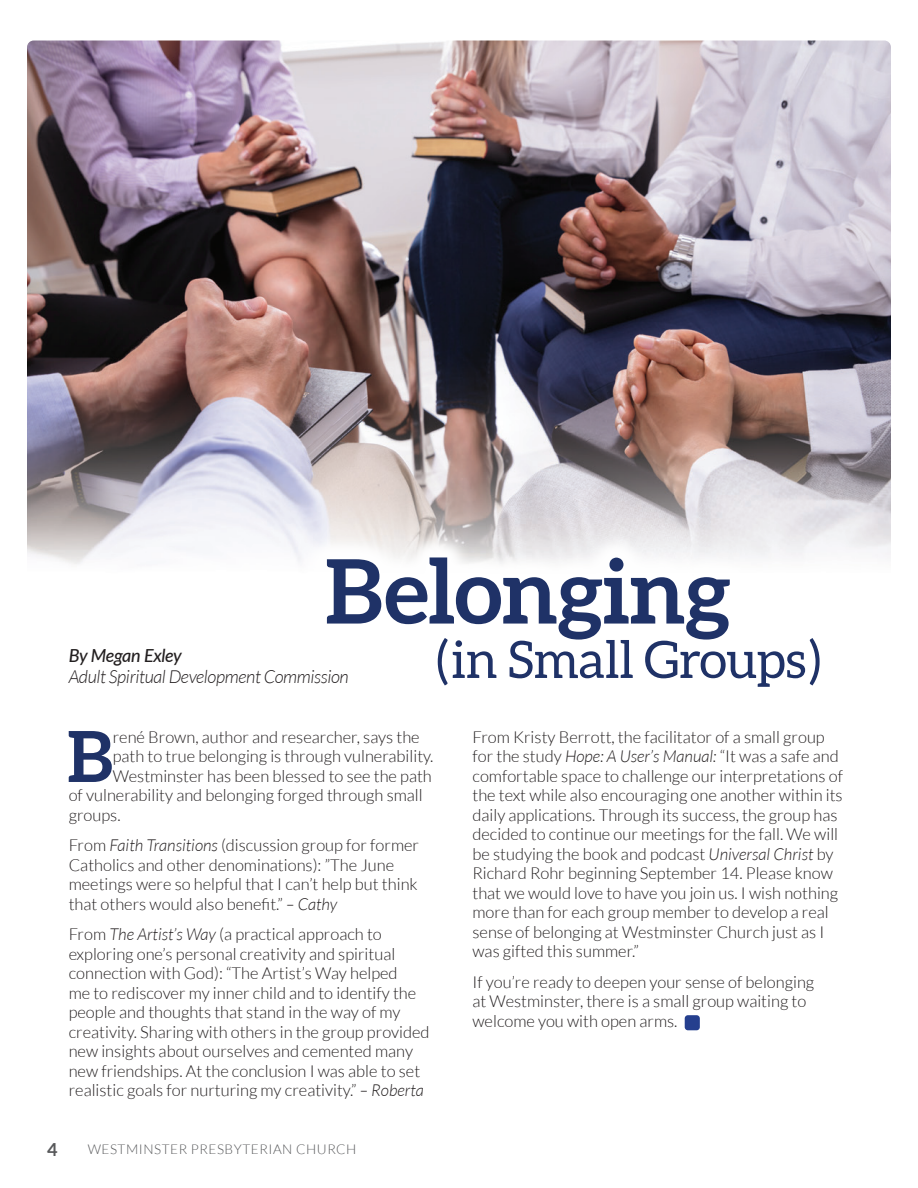
<style>
.page{position:relative;width:918px;height:1188px;background:#fff}
.page>*{position:absolute;margin:0;border:0;box-sizing:border-box;transform-origin:0 0}
.t1{font:700 88.95px "Aleo";letter-spacing:-.01em;color:#1f3267}
.t2{font:700 70.5px "Aleo";color:#1f3267}
.t3{font:51.6px "Aleo";letter-spacing:-.01em;color:#1f3267}
.t4{font:italic 300 18px "Lato";letter-spacing:-.02em;color:#231f20}
.t5{font:italic 500 18px "Lato";letter-spacing:-.02em;color:#231f20}
.t6{font:700 18px "Lato";color:#57585a}
.t7{font:300 16.5px/19.5px "Lato";color:#231f20}
.t8{font:300 13.5px "Lato";letter-spacing:.04em;color:#57585a}
.s1{font-style:italic}
</style>
<div class="page">
<img style="left:27px;top:40px;width:864px;height:524px">
<div style="left:685px;top:1015px;width:15px;height:15px;background:#253f8e;border-radius:3px"></div>
<div style="left:301px;top:531px;width:545px;height:181px;background:#fff"></div>
<p class="t1" style="left:325px;top:540px;width:407px">Belonging</p>
<p class="t3" style="left:436px;top:631px;width:386px">(in Small Groups)</p>
<p class="t5" style="left:69px;top:643px;width:115px">By Megan Exley</p>
<p class="t4" style="left:69px;top:667px;width:282px">Adult Spiritual Development Commission</p>
<p class="t2" style="left:67px;top:716px;width:47px">B</p>
<p class="t7" style="left:113px;top:727px;width:309px">rené Brown, author and researcher, says the</p>
<p class="t7" style="left:113px;top:747px;width:322px">path to true belonging is through vulnerability.</p>
<p class="t7" style="left:113px;top:766px;width:321px">Westminster has been blessed to see the path</p>
<p class="t7" style="left:69px;top:786px;width:356px">of vulnerability and belonging forged through small</p>
<p class="t7" style="left:69px;top:805px;width:53px">groups.</p>
<p class="t7" style="left:69px;top:836px;width:352px">From <span class="s1">Faith Transitions</span> (discussion group for former Catholics and other denominations): ”The June meetings were so helpful that I can’t help but think that others would also benefit.” <span class="s1">– Cathy</span></p>
<p class="t7" style="left:69px;top:924px;width:362px">From <span class="s1">The Artist’s Way</span> (a practical approach to exploring one’s personal creativity and spiritual connection with God): “The Artist’s Way helped<br>me to rediscover my inner child and to identify the people and thoughts that stand in the way of my creativity. Sharing with others in the group provided new insights about ourselves and cemented many new friendships. At the conclusion I was able to set realistic goals for nurturing my creativity.” <span class="s1">– Roberta</span></p>
<p class="t6" style="left:47px;top:1139px;width:12px">4</p>
<p class="t8" style="left:88px;top:1142px;width:270px">WESTMINSTER PRESBYTERIAN CHURCH</p>
<p class="t7" style="left:472px;top:727px;width:372px">From Kristy Berrott, the facilitator of a small group for the study <span class="s1">Hope: A User’s Manual:</span> “It was a safe and comfortable space to challenge our interpretations of the text while also encouraging one another within its daily applications. Through its success, the group has decided to continue our meetings for the fall. We will be studying the book and podcast <span class="s1">Universal Christ</span> by Richard Rohr beginning September 14. Please know that we would love to have you join us. I wish nothing more than for each group member to develop a real sense of belonging at Westminster Church just as I was gifted this summer.”</p>
<p class="t7" style="left:472px;top:972px;width:343px">If you’re ready to deepen your sense of belonging at Westminster, there is a small group waiting to welcome you with open arms.</p>
</div>
